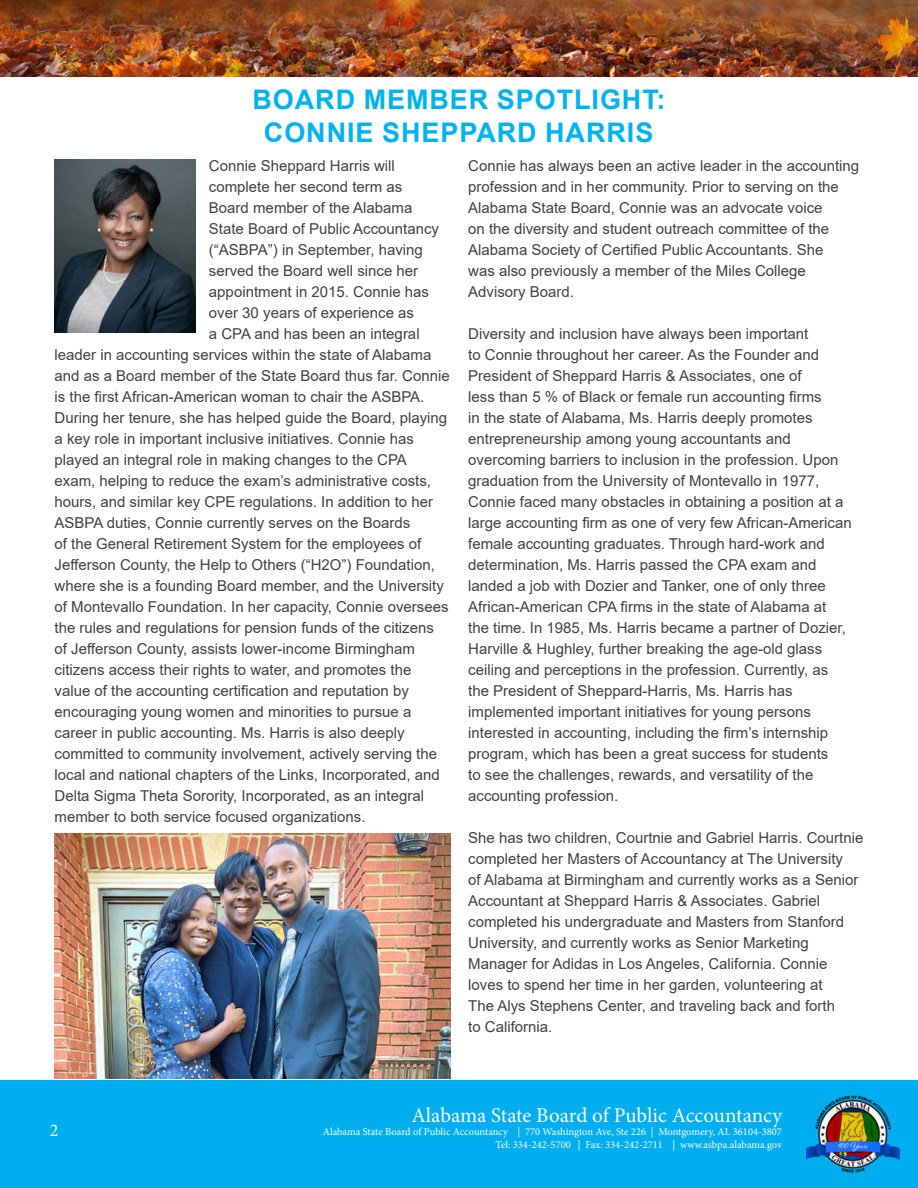
<style>
.page{position:relative;width:918px;height:1188px;background:#fff}
.page>*{position:absolute;margin:0;border:0;box-sizing:border-box;transform-origin:0 0}
.t1{font:700 27px/32.4px "Arial";letter-spacing:.035em;color:#00b3f0;text-align:center}
.t2{font:21px "Minion Pro";letter-spacing:-.005em;color:#fff}
.t3{font:18px "Minion Pro";color:#fff}
.t4{font:15px/21px "Arial";color:#414042}
.t5{font:10.5px/12.6px "Minion Pro";color:#fff;text-align:right}
</style>
<div class="page">
<div style="left:0;top:1080px;width:918px;height:108px;background:#00aeef"></div>
<img style="left:806px;top:1095px;width:93px;height:78px">
<img style="left:0;top:0;width:918px;height:76px">
<img style="left:55px;top:160px;width:140px;height:173px">
<img style="left:55px;top:834px;width:395px;height:244px">
<h1 class="t1" style="left:252px;top:84px;width:414px">BOARD MEMBER SPOTLIGHT:<br>CONNIE SHEPPARD HARRIS</h1>
<p class="t4" style="left:209px;top:155px;width:187px">Connie Sheppard Harris will</p>
<p class="t4" style="left:209px;top:176px;width:195px">complete her second term as</p>
<p class="t4" style="left:209px;top:197px;width:205px">Board member of the Alabama</p>
<p class="t4" style="left:209px;top:218px;width:232px">State Board of Public Accountancy</p>
<p class="t4" style="left:209px;top:239px;width:215px">(“ASBPA”) in September, having</p>
<p class="t4" style="left:209px;top:260px;width:211px">served the Board well since her</p>
<p class="t4" style="left:209px;top:281px;width:222px">appointment in 2015. Connie has</p>
<p class="t4" style="left:209px;top:302px;width:207px">over 30 years of experience as</p>
<p class="t4" style="left:209px;top:323px;width:212px">a CPA and has been an integral</p>
<p class="t4" style="left:55px;top:344px;width:378px">leader in accounting services within the state of Alabama</p>
<p class="t4" style="left:55px;top:365px;width:397px">and as a Board member of the State Board thus far. Connie</p>
<p class="t4" style="left:55px;top:386px;width:371px">is the first African-American woman to chair the ASBPA.</p>
<p class="t4" style="left:55px;top:407px;width:394px">During her tenure, she has helped guide the Board, playing</p>
<p class="t4" style="left:55px;top:428px;width:361px">a key role in important inclusive initiatives. Connie has</p>
<p class="t4" style="left:55px;top:449px;width:354px">played an integral role in making changes to the CPA</p>
<p class="t4" style="left:55px;top:470px;width:378px">exam, helping to reduce the exam’s administrative costs,</p>
<p class="t4" style="left:55px;top:491px;width:380px">hours, and similar key CPE regulations. In addition to her</p>
<p class="t4" style="left:55px;top:512px;width:357px">ASBPA duties, Connie currently serves on the Boards</p>
<p class="t4" style="left:55px;top:533px;width:368px">of the General Retirement System for the employees of</p>
<p class="t4" style="left:55px;top:554px;width:382px">Jefferson County, the Help to Others (“H2O”) Foundation,</p>
<p class="t4" style="left:55px;top:575px;width:391px">where she is a founding Board member, and the University</p>
<p class="t4" style="left:55px;top:596px;width:396px">of Montevallo Foundation. In her capacity, Connie oversees</p>
<p class="t4" style="left:55px;top:617px;width:381px">the rules and regulations for pension funds of the citizens</p>
<p class="t4" style="left:55px;top:638px;width:362px">of Jefferson County, assists lower-income Birmingham</p>
<p class="t4" style="left:55px;top:659px;width:358px">citizens access their rights to water, and promotes the</p>
<p class="t4" style="left:55px;top:680px;width:356px">value of the accounting certification and reputation by</p>
<p class="t4" style="left:55px;top:701px;width:358px">encouraging young women and minorities to pursue a</p>
<p class="t4" style="left:55px;top:722px;width:352px">career in public accounting. Ms. Harris is also deeply</p>
<p class="t4" style="left:55px;top:743px;width:384px">committed to community involvement, actively serving the</p>
<p class="t4" style="left:55px;top:764px;width:387px">local and national chapters of the Links, Incorporated, and</p>
<p class="t4" style="left:55px;top:785px;width:371px">Delta Sigma Theta Sorority, Incorporated, as an integral</p>
<p class="t4" style="left:55px;top:806px;width:312px">member to both service focused organizations.</p>
<p class="t4" style="left:468px;top:155px;width:393px">Connie has always been an active leader in the accounting profession and in her community. Prior to serving on the Alabama State Board, Connie was an advocate voice<br>on the diversity and student outreach committee of the Alabama Society of Certified Public Accountants. She<br>was also previously a member of the Miles College Advisory Board.</p>
<p class="t4" style="left:468px;top:323px;width:385px">Diversity and inclusion have always been important<br>to Connie throughout her career. As the Founder and President of Sheppard Harris &amp; Associates, one of<br>less than 5 % of Black or female run accounting firms<br>in the state of Alabama, Ms. Harris deeply promotes entrepreneurship among young accountants and overcoming barriers to inclusion in the profession. Upon graduation from the University of Montevallo in 1977, Connie faced many obstacles in obtaining a position at a large accounting firm as one of very few African-American female accounting graduates. Through hard-work and determination, Ms. Harris passed the CPA exam and landed a job with Dozier and Tanker, one of only three African-American CPA firms in the state of Alabama at<br>the time. In 1985, Ms. Harris became a partner of Dozier, Harville &amp; Hughley, further breaking the age-old glass ceiling and perceptions in the profession. Currently, as the President of Sheppard-Harris, Ms. Harris has implemented important initiatives for young persons interested in accounting, including the firm’s internship program, which has been a great success for students<br>to see the challenges, rewards, and versatility of the accounting profession.</p>
<p class="t4" style="left:468px;top:827px;width:397px">She has two children, Courtnie and Gabriel Harris. Courtnie completed her Masters of Accountancy at The University<br>of Alabama at Birmingham and currently works as a Senior Accountant at Sheppard Harris &amp; Associates. Gabriel completed his undergraduate and Masters from Stanford University, and currently works as Senior Marketing Manager for Adidas in Los Angeles, California. Connie loves to spend her time in her garden, volunteering at<br>The Alys Stephens Center, and traveling back and forth<br>to California.</p>
<p class="t3" style="left:50px;top:1118px;width:10px">2</p>
<h2 class="t2" style="left:411px;top:1102px;width:372px">Alabama State Board of Public Accountancy</h2>
<p class="t5" style="left:323px;top:1125px;width:461px">Alabama State Board of Public Accountancy | 770 Washington Ave, Ste 226 | Montgomery, AL 36104-3807<br>Tel: 334-242-5700 | Fax: 334-242-2711 | www.asbpa.alabama.gov</p>
</div>
